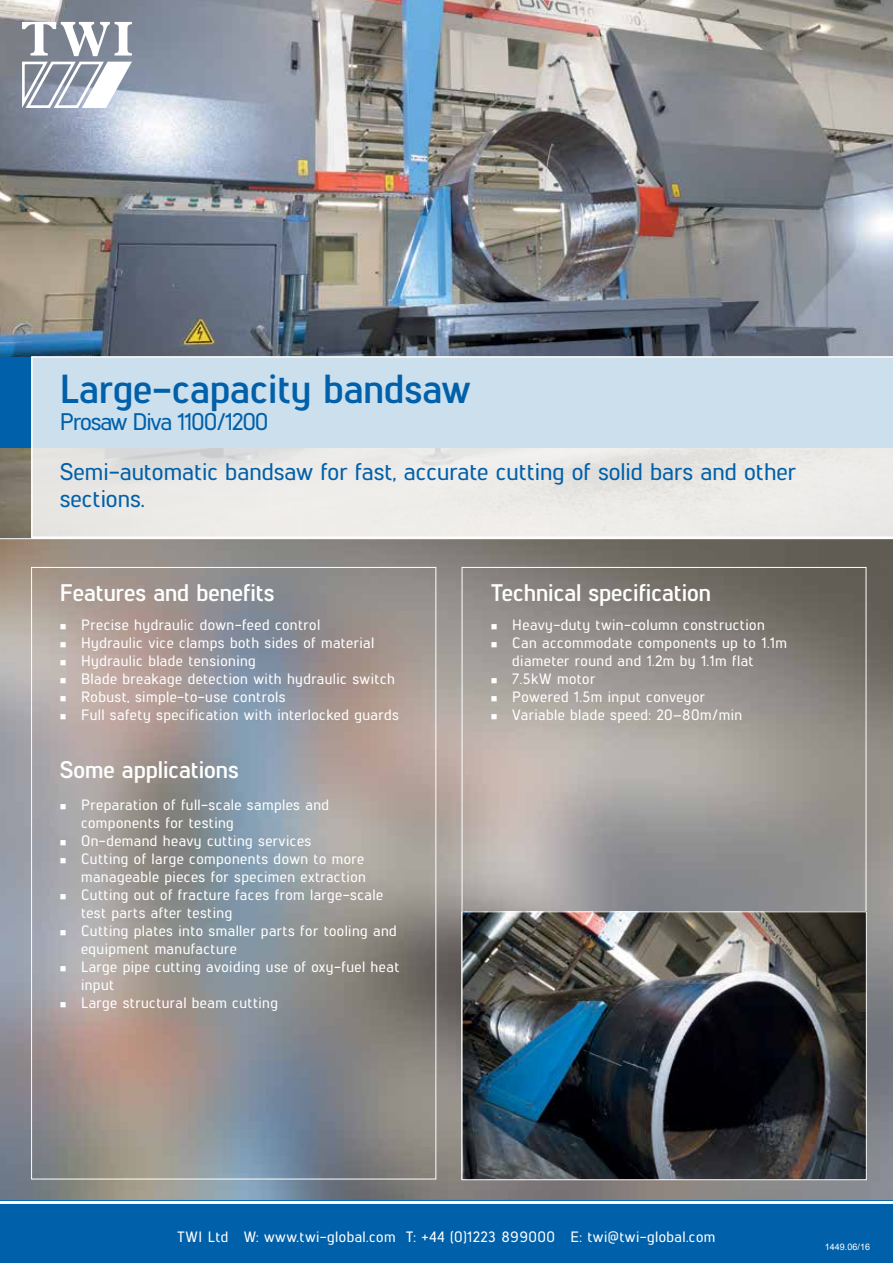
<style>
.page{position:relative;width:893px;height:1263px;background:#fff}
.page>*{position:absolute;margin:0;border:0;box-sizing:border-box;transform-origin:0 0}
.t1{font:700 40.5px "Lintel";color:#0060a9}
.t2{font:500 24px/50.4px "Lintel";color:#0060a9}
.t3{font:700 24px "Lintel";color:#fff}
.t4{font:500 15px/18px "Lintel";letter-spacing:.03em;color:#fff}
.t5{font:9px "Arial";letter-spacing:-.005em;color:#fff}
</style>
<div class="page">
<img style="left:0;top:539px;width:893px;height:662px">
<div style="left:0;top:1201px;width:893px;height:62px;background:#0060a9"></div>
<hr style="left:0;top:1201px;width:893px;height:3px;background:#fff">
<img style="left:0;top:0;width:893px;height:539px">
<div style="left:0;top:357px;width:893px;height:91px;background:#0060a9"></div>
<svg style="left:21px;top:22px;width:113px;height:90px"></svg>
<svg style="left:31px;top:356px;width:862px;height:182px;background:#dbe4ea"></svg>
<img style="left:464px;top:913px;width:401px;height:265px">
<div style="left:462px;top:911px;width:405px;height:269px;border:1px solid #fff"></div>
<svg style="left:61px;top:624px;width:5px;height:5px"></svg>
<svg style="left:61px;top:642px;width:5px;height:5px"></svg>
<svg style="left:61px;top:660px;width:5px;height:5px"></svg>
<svg style="left:61px;top:678px;width:5px;height:5px"></svg>
<svg style="left:61px;top:696px;width:5px;height:5px"></svg>
<svg style="left:61px;top:714px;width:5px;height:5px"></svg>
<svg style="left:61px;top:804px;width:5px;height:5px"></svg>
<svg style="left:61px;top:840px;width:5px;height:5px"></svg>
<svg style="left:61px;top:858px;width:5px;height:5px"></svg>
<svg style="left:61px;top:894px;width:5px;height:5px"></svg>
<svg style="left:61px;top:930px;width:5px;height:5px"></svg>
<svg style="left:61px;top:966px;width:5px;height:5px"></svg>
<svg style="left:61px;top:1002px;width:5px;height:5px"></svg>
<svg style="left:492px;top:624px;width:5px;height:5px"></svg>
<svg style="left:492px;top:642px;width:5px;height:5px"></svg>
<svg style="left:492px;top:678px;width:5px;height:5px"></svg>
<svg style="left:492px;top:696px;width:5px;height:5px"></svg>
<svg style="left:492px;top:714px;width:5px;height:5px"></svg>
<h1 class="t1" style="left:60px;top:360px;width:412px">Large-capacity bandsaw</h1>
<h2 class="t2" style="left:60px;top:395px;width:738px">Prosaw Diva 1100/1200<br>Semi-automatic bandsaw for fast, accurate cutting of solid bars and other</h2>
<h2 class="t2" style="left:60px;top:472px;width:87px">sections.</h2>
<h2 class="t3" style="left:60px;top:575px;width:216px">Features and benefits</h2>
<p class="t4" style="left:81px;top:615px;width:319px">Precise hydraulic down-feed control<br>Hydraulic vice clamps both sides of material Hydraulic blade tensioning<br>Blade breakage detection with hydraulic switch Robust, simple-to-use controls<br>Full safety specification with interlocked guards</p>
<h2 class="t3" style="left:60px;top:752px;width:181px">Some applications</h2>
<p class="t4" style="left:81px;top:795px;width:320px">Preparation of full-scale samples and components for testing<br>On-demand heavy cutting services<br>Cutting of large components down to more manageable pieces for specimen extraction Cutting out of fracture faces from large-scale test parts after testing<br>Cutting plates into smaller parts for tooling and equipment manufacture<br>Large pipe cutting avoiding use of oxy-fuel heat input<br>Large structural beam cutting</p>
<h2 class="t3" style="left:491px;top:575px;width:222px">Technical specification</h2>
<p class="t4" style="left:512px;top:615px;width:276px">Heavy-duty twin-column construction<br>Can accommodate components up to 1.1m diameter round and 1.2m by 1.1m flat<br>7.5kW motor<br>Powered 1.5m input conveyor<br>Variable blade speed: 20–80m/min</p>
<p class="t4" style="left:177px;top:1227px;width:540px">TWI Ltd W: www.twi-global.com T: +44 (0)1223 899000 E: twi@twi-global.com</p>
<p class="t5" style="left:825px;top:1241px;width:47px">1449.06/16</p>
</div>
